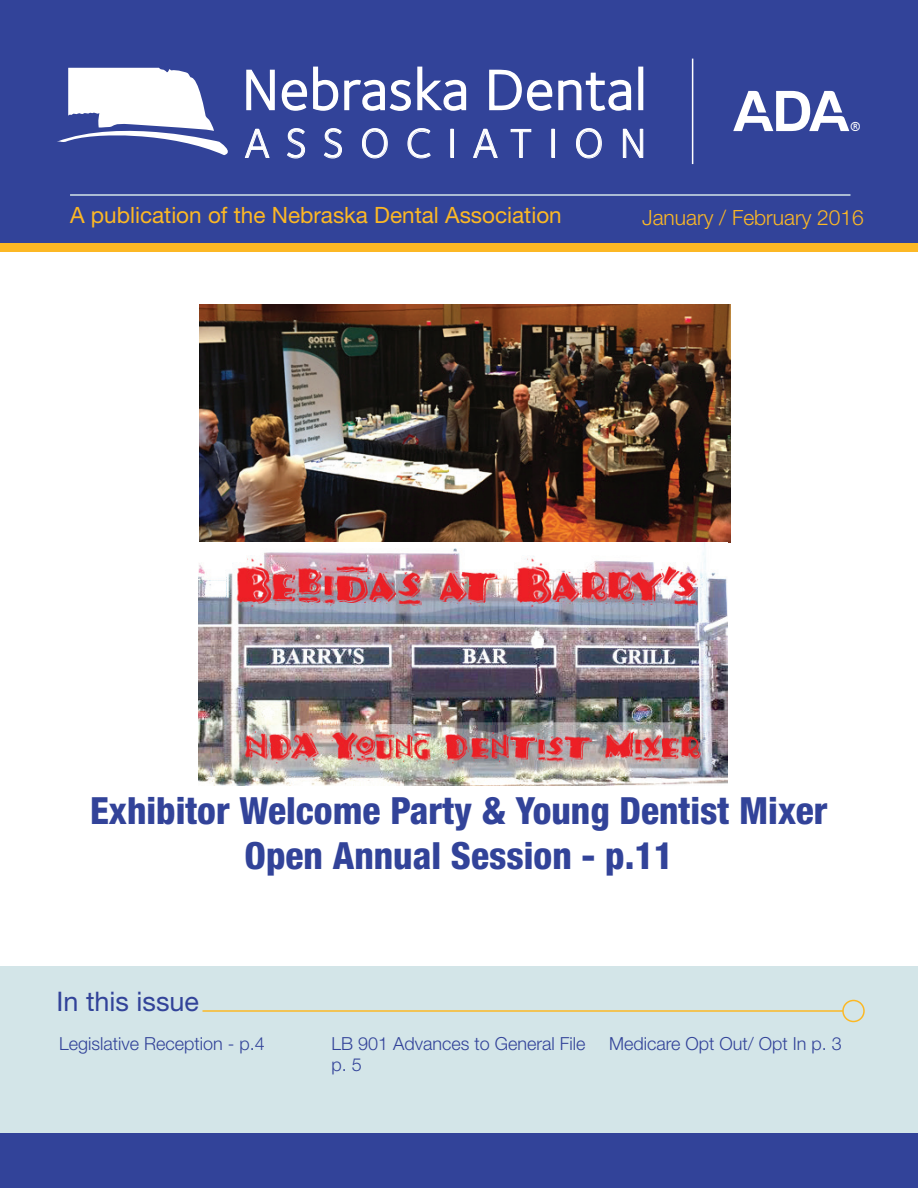
<style>
.page{position:relative;width:918px;height:1188px;background:#fff}
.page>*{position:absolute;margin:0;border:0;box-sizing:border-box;transform-origin:0 0}
.t1{font:58.5px "Foundry Sterling";letter-spacing:.015em;color:#fff}
.t2{font:42px "Foundry Sterling";letter-spacing:.385em;color:#fff}
.t3{font:800 condensed 37.5px/45px "Helvetica Neue LT Std";color:#324399;text-align:center}
.t4{font:27px "Helvetica Neue LT Std";color:#324399}
.t5{font:22.5px "Helvetica Neue LT Std";color:#fcb825}
.t6{font:300 21px "Helvetica Neue LT Std";color:#fcb825}
.t7{font:21px "Foundry Sterling";color:#fff}
.t8{font:300 18px/21.6px "Helvetica Neue LT Std";color:#324399}
</style>
<div class="page">
<div style="left:0;top:0;width:918px;height:243px;background:#324399"></div>
<div style="left:0;top:966px;width:918px;height:222px;background:#d3e5e8"></div>
<div style="left:0;top:1134px;width:918px;height:54px;background:#324399"></div>
<hr style="left:70px;top:194px;width:781px;height:2px;background:#d3e5e8">
<hr style="left:202px;top:1010px;width:660px;height:2px;background:#fcb825">
<div style="left:843px;top:1000px;width:21px;height:22px;background:#d3e5e8;border-radius:50%"></div>
<div style="left:842px;top:1000px;width:23px;height:22px;border:2px solid #fcb825;border-radius:50%"></div>
<div style="left:0;top:243px;width:918px;height:9px;background:#fcb825"></div>
<svg style="left:57px;top:68px;width:171px;height:87px"></svg>
<svg style="left:733px;top:91px;width:116px;height:40px"></svg>
<svg style="left:246px;top:66px;width:221px;height:45px"></svg>
<svg style="left:489px;top:69px;width:143px;height:42px"></svg>
<div style="left:638px;top:67px;width:5px;height:43px;border:2px solid #fff"></div>
<svg style="left:245px;top:129px;width:24px;height:29px"></svg>
<svg style="left:287px;top:129px;width:18px;height:29px"></svg>
<svg style="left:324px;top:129px;width:18px;height:29px"></svg>
<svg style="left:362px;top:129px;width:26px;height:29px"></svg>
<svg style="left:408px;top:129px;width:23px;height:29px"></svg>
<div style="left:451px;top:129px;width:3px;height:29px;border:1px solid #fff"></div>
<svg style="left:473px;top:129px;width:25px;height:29px"></svg>
<svg style="left:511px;top:129px;width:20px;height:29px"></svg>
<div style="left:552px;top:129px;width:3px;height:29px;border:1px solid #fff"></div>
<svg style="left:576px;top:129px;width:26px;height:29px"></svg>
<svg style="left:623px;top:129px;width:20px;height:29px"></svg>
<hr style="left:692px;top:59px;width:1px;height:105px;background:#fff">
<img style="left:200px;top:305px;width:530px;height:237px">
<img style="left:199px;top:542px;width:529px;height:243px">
<h1 class="t1" style="left:242px;top:56px;width:406px">Nebraska Dental</h1>
<h2 class="t2" style="left:245px;top:119px;width:403px">ASSOCIATION</h2>
<p class="t7" style="left:850px;top:117px;width:13px">®</p>
<p class="t5" style="left:70px;top:202px;width:493px">A publication of the Nebraska Dental Association</p>
<p class="t6" style="left:642px;top:204px;width:223px">January / February 2016</p>
<h3 class="t3" style="left:90px;top:787px;width:739px">Exhibitor Welcome Party &amp; Young Dentist Mixer<br>Open Annual Session - p.11</h3>
<h3 class="t4" style="left:57px;top:985px;width:144px">In this issue</h3>
<p class="t8" style="left:59px;top:1032px;width:207px">Legislative Reception - p.4</p>
<p class="t8" style="left:332px;top:1032px;width:256px">LB 901 Advances to General File p. 5</p>
<p class="t8" style="left:609px;top:1032px;width:234px">Medicare Opt Out/ Opt In p. 3</p>
</div>
